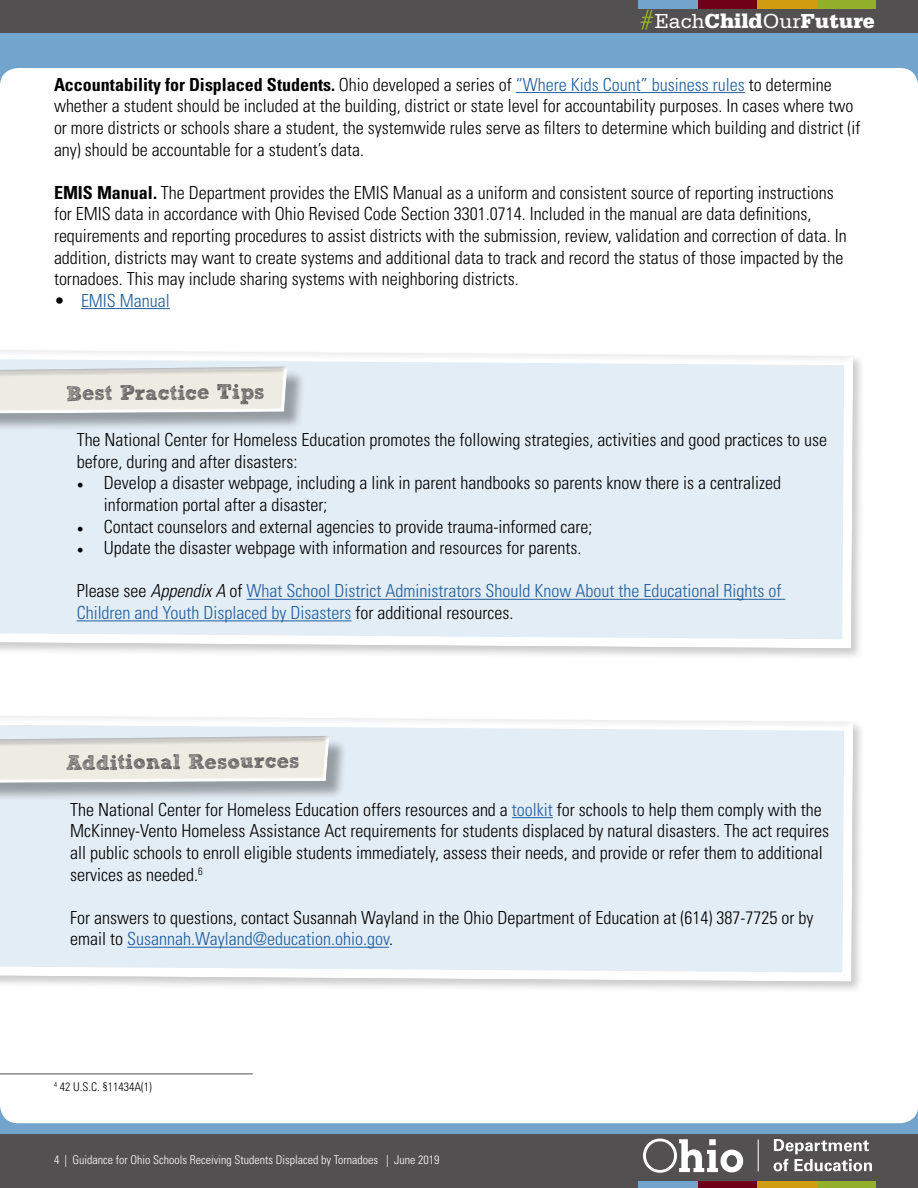
<style>
.page{position:relative;width:918px;height:1188px;background:#fff}
.page>*{position:absolute;margin:0;border:0;box-sizing:border-box;transform-origin:0 0}
.t1{font:900 21.45px "Serifa Std";color:#fff}
.t2{font:21px "Sketch Rockwell";color:#525051}
.t3{font:300 condensed 18px/21.6px "Univers LT Std";color:#000}
.t4{font:300 condensed 18px/21.6px "Univers LT Std";color:#215e9e}
.t5{font:300 condensed 12px "Univers LT Std";color:#fff}
.t6{font:300 condensed 12px "Univers LT Std";color:#000}
.s1{font-weight:400}
.s2{font-weight:700}
.s3{color:#215e9e}
.s4{color:#000}
.s5{font-family:"Minion Pro";font-weight:400;font-stretch:normal}
.s6{font-style:italic;color:#000}
</style>
<div class="page">
<div style="left:0;top:1115px;width:918px;height:73px;background:#525051"></div>
<div style="left:0;top:0;width:918px;height:36px;background:#525051"></div>
<div style="left:0;top:33px;width:918px;height:69px;background:#73a5cc"></div>
<div style="left:0;top:1105px;width:918px;height:29px;background:#73a5cc"></div>
<div style="left:816px;top:0;width:60px;height:8px;background:#94af2a"></div>
<div style="left:757px;top:0;width:59px;height:8px;background:#d19d10"></div>
<div style="left:698px;top:0;width:59px;height:8px;background:#700017"></div>
<div style="left:639px;top:0;width:59px;height:8px;background:#73a5cc"></div>
<svg style="left:640px;top:10px;width:13px;height:20px"></svg>
<div style="left:816px;top:1181px;width:60px;height:7px;background:#94af2a"></div>
<div style="left:757px;top:1181px;width:59px;height:7px;background:#d19d10"></div>
<div style="left:698px;top:1181px;width:59px;height:7px;background:#700017"></div>
<div style="left:639px;top:1181px;width:59px;height:7px;background:#73a5cc"></div>
<svg style="left:643px;top:1139px;width:100px;height:34px"></svg>
<hr style="left:758px;top:1139px;width:1px;height:32px;background:#fff">
<svg style="left:774px;top:1139px;width:98px;height:32px"></svg>
<div style="left:0;top:68px;width:918px;height:1055px;background:#fff;border-radius:18px"></div>
<div style="left:0;top:347px;width:866px;height:314px;background:#000;opacity:.21"></div>
<svg style="left:0;top:347px;width:858px;height:302px;background:#e4edf4"></svg>
<div style="left:0;top:713px;width:865px;height:281px;background:#000;opacity:.21"></div>
<svg style="left:0;top:713px;width:858px;height:269px;background:#e5eef5"></svg>
<hr style="left:516px;top:92px;width:229px;height:1px;background:#215e9e">
<hr style="left:81px;top:308px;width:89px;height:1px;background:#215e9e">
<hr style="left:512px;top:817px;width:41px;height:1px;background:#215e9e">
<hr style="left:127px;top:947px;width:262px;height:1px;background:#215e9e">
<div style="left:0;top:369px;width:306px;height:63px;background:#000;opacity:.34"></div>
<div style="left:0;top:359px;width:292px;height:56px;background:#000;opacity:.75"></div>
<div style="left:0;top:738px;width:348px;height:64px;background:#000;opacity:.34"></div>
<div style="left:0;top:729px;width:334px;height:56px;background:#000;opacity:.75"></div>
<hr style="left:247px;top:599px;width:538px;height:1px;background:#215e9e">
<hr style="left:77px;top:620px;width:275px;height:1px;background:#215e9e">
<hr style="left:0;top:1074px;width:253px;height:1px;background:#525051">
<p class="t1" style="left:655px;top:8px;width:222px"><span class="s1">Each</span>Child<span class="s1">Our</span>Future</p>
<p class="t3" style="left:54px;top:74px;width:808px"><span class="s2">Accountability for Displaced Students.</span> Ohio developed a series of <span class="s3">“Where Kids Count” business rules</span> to determine whether a student should be included at the building, district or state level for accountability purposes. In cases where two or more districts or schools share a student, the systemwide rules serve as filters to determine which building and district (if any) should be accountable for a student’s data.</p>
<p class="t3" style="left:54px;top:182px;width:794px"><span class="s2">EMIS Manual.</span> The Department provides the EMIS Manual as a uniform and consistent source of reporting instructions for EMIS data in accordance with Ohio Revised Code Section 3301.0714. Included in the manual are data definitions, requirements and reporting procedures to assist districts with the submission, review, validation and correction of data. In addition, districts may want to create systems and additional data to track and record the status of those impacted by the tornadoes. This may include sharing systems with neighboring districts.</p>
<p class="t4" style="left:54px;top:290px;width:117px"><span class="s4">•</span> EMIS Manual</p>
<p class="t2" style="left:66px;top:383px;width:200px;rotate:-1deg">Best Practice Tips</p>
<p class="t3" style="left:77px;top:429px;width:752px">The National Center for Homeless Education promotes the following strategies, activities and good practices to use before, during and after disasters:</p>
<p class="t3" style="left:104px;top:472px;width:679px;text-indent:-27px"><span class="s5">•</span> Develop a disaster webpage, including a link in parent handbooks so parents know there is a centralized information portal after a disaster;</p>
<p class="t3" style="left:77px;top:516px;width:517px"><span class="s5">•</span> Contact counselors and external agencies to provide trauma-informed care;</p>
<p class="t3" style="left:77px;top:537px;width:506px"><span class="s5">•</span> Update the disaster webpage with information and resources for parents.</p>
<p class="t4" style="left:77px;top:580px;width:706px"><span class="s4">Please see</span> <span class="s6">Appendix A</span> <span class="s4">of</span> What School District Administrators Should Know About the Educational Rights of<br>Children and Youth Displaced by Disasters <span class="s4">for additional resources.</span></p>
<p class="t2" style="left:66px;top:752px;width:235px;rotate:-1deg">Additional Resources</p>
<p class="t3" style="left:70px;top:799px;width:761px">The National Center for Homeless Education offers resources and a <span class="s3">toolkit</span> for schools to help them comply with the McKinney-Vento Homeless Assistance Act requirements for students displaced by natural disasters. The act requires all public schools to enroll eligible students immediately, assess their needs, and provide or refer them to additional services as needed.<sup>6</sup></p>
<p class="t3" style="left:70px;top:907px;width:745px">For answers to questions, contact Susannah Wayland in the Ohio Department of Education at (614) 387-7725 or by email to <span class="s3">Susannah.Wayland@education.ohio.gov</span>.</p>
<p class="t6" style="left:54px;top:1079px;width:99px"><sup>4</sup> 42 U.S.C. §11434A(1)</p>
<p class="t5" style="left:54px;top:1152px;width:387px">4 | Guidance for Ohio Schools Receiving Students Displaced by Tornadoes | June 2019</p>
</div>
